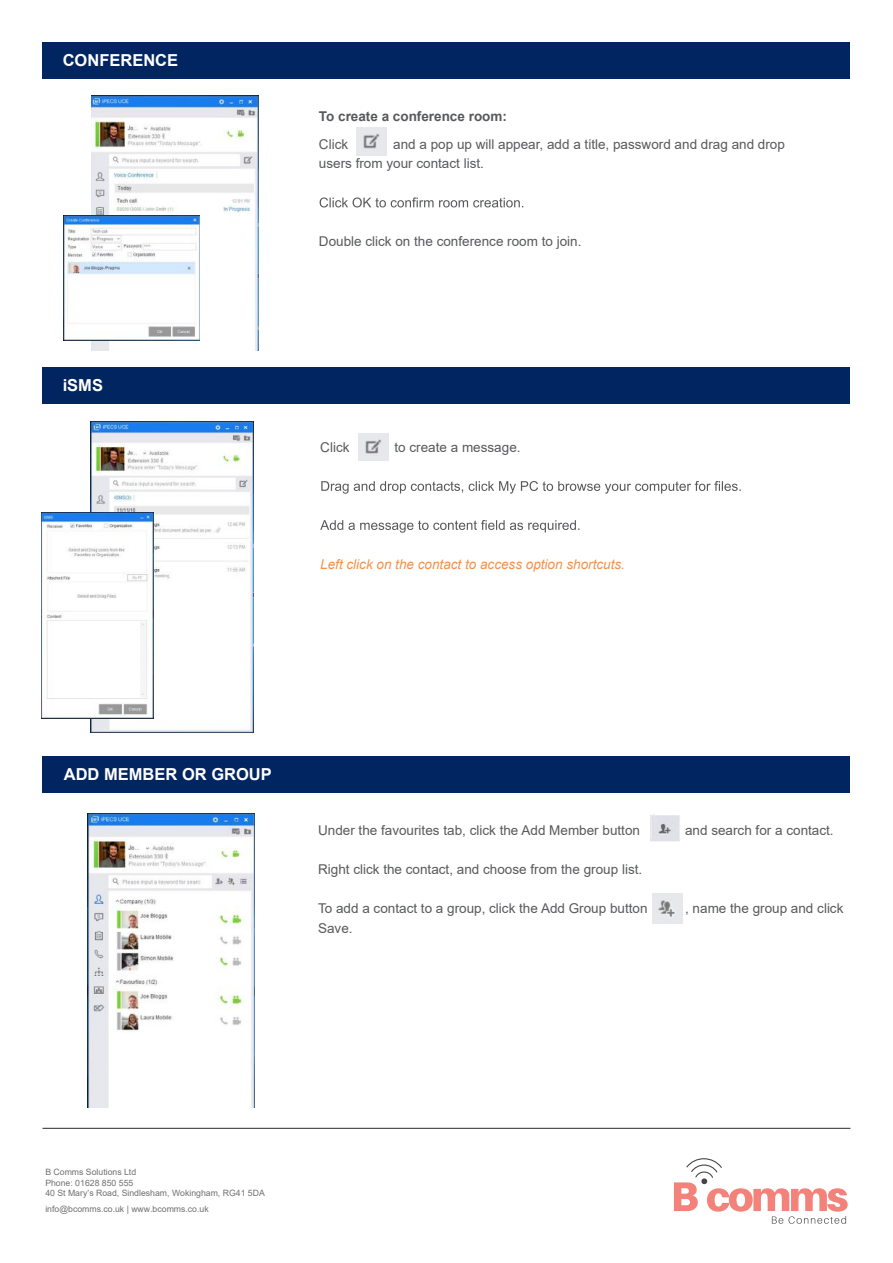
<style>
.page{position:relative;width:893px;height:1263px;background:#fff}
.page>*{position:absolute;margin:0;border:0;box-sizing:border-box;transform-origin:0 0}
.t1{font:700 16.5px "Arial";color:#fff}
.t2{font:13.5px/19.5px "Arial";color:#58595b}
.t3{font:italic 13.5px "Arial";color:#f79147}
.t4{font:700 13.5px "Arial";color:#58595b}
.t5{font:8.7px/10.5px "Arial";color:#6f7072}
</style>
<div class="page">
<div style="left:43px;top:367px;width:807px;height:36px;background:#002561"></div>
<svg style="left:321px;top:481px;width:420px;height:13px"></svg>
<svg style="left:320px;top:520px;width:259px;height:13px"></svg>
<img style="left:358px;top:433px;width:30px;height:28px">
<img style="left:91px;top:421px;width:162px;height:311px">
<img style="left:42px;top:512px;width:111px;height:207px">
<div style="left:43px;top:756px;width:807px;height:36px;background:#002561"></div>
<img style="left:653px;top:893px;width:29px;height:30px">
<img style="left:88px;top:813px;width:166px;height:294px">
<hr style="left:43px;top:1128px;width:807px;height:1px;background:#414042">
<img style="left:651px;top:815px;width:29px;height:26px">
<div style="left:43px;top:43px;width:807px;height:36px;background:#002561"></div>
<svg style="left:320px;top:197px;width:203px;height:10px"></svg>
<img style="left:357px;top:128px;width:29px;height:27px">
<img style="left:91px;top:96px;width:167px;height:255px">
<img style="left:64px;top:216px;width:136px;height:125px">
<svg style="left:674px;top:1158px;width:174px;height:66px"></svg>
<p class="t1" style="left:63px;top:49px;width:117px">CONFERENCE</p>
<p class="t1" style="left:63px;top:373px;width:42px">iSMS</p>
<p class="t4" style="left:319px;top:107px;width:190px">To create a conference room:</p>
<p class="t2" style="left:319px;top:134px;width:31px">Click</p>
<p class="t2" style="left:319px;top:134px;width:468px;text-indent:74px">and a pop up will appear, add a title, password and drag and drop users from your contact list.</p>
<p class="t2" style="left:319px;top:232px;width:264px">Double click on the conference room to join.</p>
<p class="t2" style="left:320px;top:437px;width:31px">Click</p>
<p class="t2" style="left:395px;top:437px;width:128px">to create a message.</p>
<p class="t3" style="left:320px;top:555px;width:306px">Left click on the contact to access option shortcuts.</p>
<p class="t1" style="left:64px;top:762px;width:210px">ADD MEMBER OR GROUP</p>
<p class="t2" style="left:318px;top:820px;width:323px">Under the favourites tab, click the Add Member button</p>
<p class="t2" style="left:685px;top:820px;width:150px">and search for a contact.</p>
<p class="t2" style="left:318px;top:859px;width:326px">Right click the contact, and choose from the group list.</p>
<p class="t2" style="left:318px;top:898px;width:331px">To add a contact to a group, click the Add Group button</p>
<p class="t2" style="left:685px;top:898px;width:160px">, name the group and click</p>
<p class="t2" style="left:318px;top:918px;width:36px">Save.</p>
<p class="t5" style="left:45px;top:1167px;width:221px">B Comms Solutions Ltd<br>Phone: 01628 850 555<br>40 St Mary’s Road, Sindlesham, Wokingham, RG41 5DA</p>
<p class="t5" style="left:45px;top:1203px;width:165px">info@bcomms.co.uk | www.bcomms.co.uk</p>
</div>
